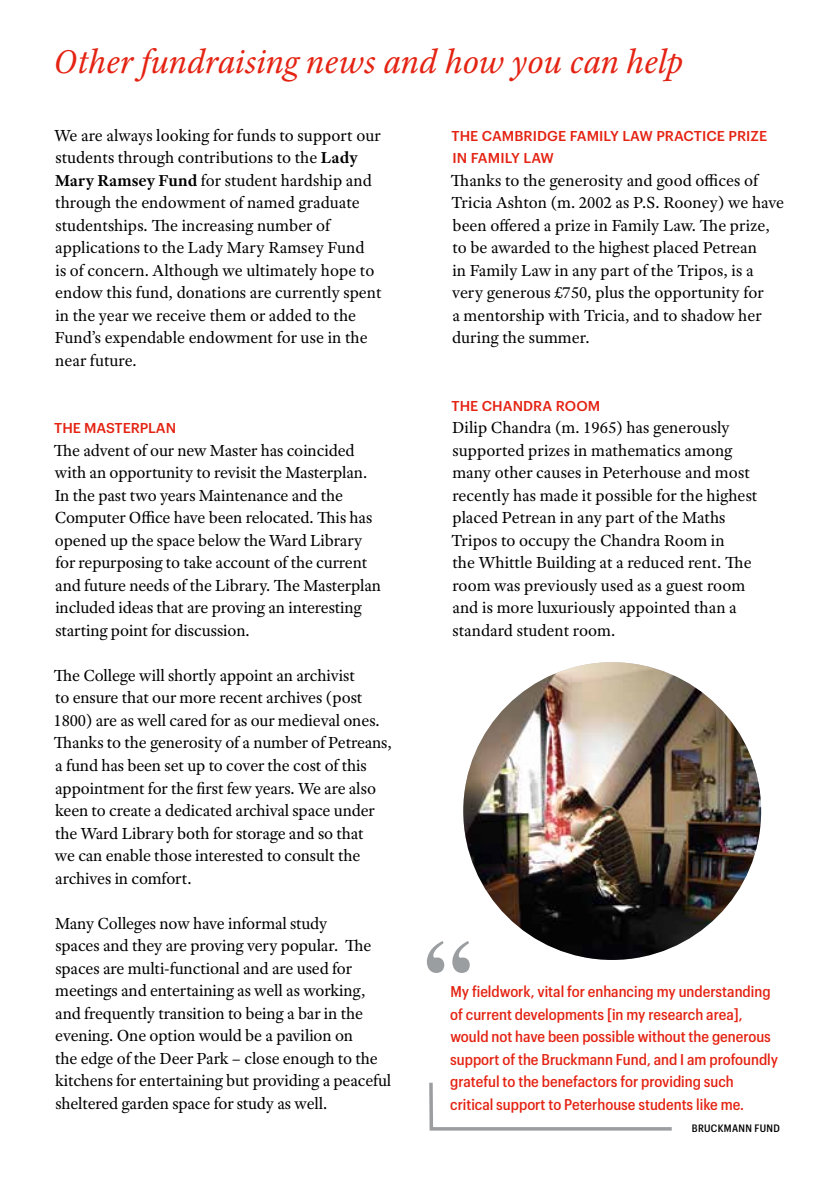
<style>
.page{position:relative;width:829px;height:1191px;background:#fff}
.page>*{position:absolute;margin:0;border:0;box-sizing:border-box;transform-origin:0 0}
.t1{font:italic 35px "Adobe Text Pro";color:#e42313}
.t2{font:17.15px/22.6px "Adobe Text Pro";letter-spacing:-.005em;color:#000}
.t3{font:500 15.4px/22.6px "Graphik Compact";color:#e42313}
.t4{font:500 14px/22.6px "Graphik";letter-spacing:.005em;color:#e42313}
.t5{font:500 10.5px "Graphik Compact";letter-spacing:.03em;color:#000}
.s1{font-weight:700}
</style>
<div class="page">
<hr style="left:828px;top:951px;width:1px;height:240px;background:#e42313">
<hr style="left:828px;top:0;width:1px;height:88px;background:#e42313">
<svg style="left:427px;top:941px;width:42px;height:32px"></svg>
<svg style="left:429px;top:1082px;width:243px;height:49px"></svg>
<img style="left:463px;top:662px;width:298px;height:298px;border-radius:149px">
<h1 class="t1" style="left:54px;top:40px;width:631px">Other fundraising news and how you can help</h1>
<p class="t2" style="left:54px;top:123px;width:328px">We are always looking for funds to support our students through contributions to the <span class="s1">Lady Mary Ramsey Fund</span> for student hardship and through the endowment of named graduate studentships. The increasing number of applications to the Lady Mary Ramsey Fund<br>is of concern. Although we ultimately hope to endow this fund, donations are currently spent in the year we receive them or added to the Fund’s expendable endowment for use in the near future.</p>
<p class="t4" style="left:54px;top:416px;width:123px">THE MASTERPLAN</p>
<p class="t2" style="left:53px;top:439px;width:329px">The advent of our new Master has coincided with an opportunity to revisit the Masterplan.<br>In the past two years Maintenance and the Computer Office have been relocated. This has opened up the space below the Ward Library for repurposing to take account of the current and future needs of the Library. The Masterplan included ideas that are proving an interesting starting point for discussion.</p>
<p class="t2" style="left:53px;top:664px;width:340px">The College will shortly appoint an archivist<br>to ensure that our more recent archives (post 1800) are as well cared for as our medieval ones.<br>Thanks to the generosity of a number of Petreans, a fund has been set up to cover the cost of this appointment for the first few years. We are also keen to create a dedicated archival space under the Ward Library both for storage and so that<br>we can enable those interested to consult the archives in comfort.</p>
<p class="t2" style="left:55px;top:911px;width:338px">Many Colleges now have informal study<br>spaces and they are proving very popular. The spaces are multi-functional and are used for meetings and entertaining as well as working, and frequently transition to being a bar in the evening. One option would be a pavilion on<br>the edge of the Deer Park – close enough to the kitchens for entertaining but providing a peaceful sheltered garden space for study as well.</p>
<p class="t4" style="left:451px;top:123px;width:317px">THE CAMBRIDGE FAMILY LAW PRACTICE PRIZE<br>IN FAMILY LAW</p>
<p class="t2" style="left:450px;top:168px;width:335px">Thanks to the generosity and good offices of Tricia Ashton (m. 2002 as P.S. Rooney) we have been offered a prize in Family Law. The prize, to be awarded to the highest placed Petrean<br>in Family Law in any part of the Tripos, is a very generous £750, plus the opportunity for<br>a mentorship with Tricia, and to shadow her during the summer.</p>
<p class="t4" style="left:451px;top:393px;width:150px">THE CHANDRA ROOM</p>
<p class="t2" style="left:451px;top:416px;width:308px">Dilip Chandra (m. 1965) has generously supported prizes in mathematics among many other causes in Peterhouse and most recently has made it possible for the highest placed Petrean in any part of the Maths Tripos to occupy the Chandra Room in<br>the Whittle Building at a reduced rent. The room was previously used as a guest room and is more luxuriously appointed than a standard student room.</p>
<p class="t3" style="left:450px;top:979px;width:329px">My fieldwork, vital for enhancing my understanding of current developments [in my research area], would not have been possible without the generous support of the Bruckmann Fund, and I am profoundly grateful to the benefactors for providing such critical support to Peterhouse students like me.</p>
<p class="t5" style="left:691px;top:1120px;width:89px">BRUCKMANN FUND</p>
</div>
